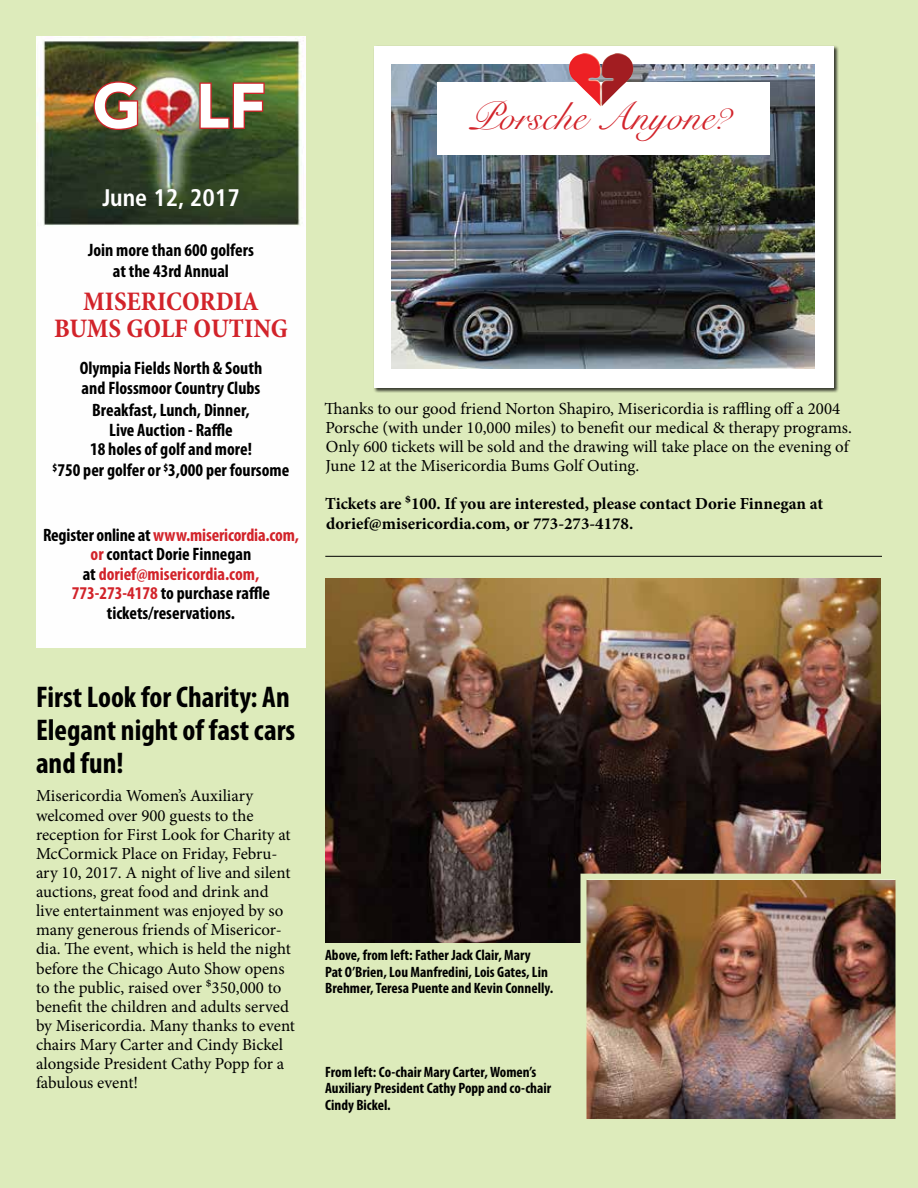
<style>
.page{position:relative;width:918px;height:1188px;background:#ddebbb}
.page>*{position:absolute;margin:0;border:0;box-sizing:border-box;transform-origin:0 0}
.t1{font:900 61.95px "Avenir";color:#fff}
.t2{font:39px "Snell Roundhand";color:#d2232a}
.t3{font:700 condensed 30px/33px "Myriad Pro";color:#000}
.t4{font:700 condensed 27px/27px "Minion Pro";color:#d2232a;text-align:center}
.t5{font:700 condensed 24px "Frutiger";color:#fff}
.t6{font:700 condensed 18px/19.5px "Myriad Pro";color:#000;text-align:center}
.t7{font:16.8px/19px "Minion Pro";color:#000}
.t8{font:700 16.8px/19px "Minion Pro";color:#000}
.t9{font:700 condensed 15px/16.5px "Myriad Pro";color:#000}
.s1{color:#d2232a}
</style>
<div class="page">
<img style="left:36px;top:36px;width:270px;height:612px">
<img style="left:92px;top:80px;width:48px;height:52px">
<svg style="left:198px;top:81px;width:68px;height:49px"></svg>
<img style="left:325px;top:578px;width:556px;height:365px">
<img style="left:587px;top:881px;width:308px;height:237px">
<div style="left:580px;top:874px;width:322px;height:251px;border:6px solid #ddebbb"></div>
<hr style="left:325px;top:556px;width:557px;height:1px;background:#000">
<div style="left:373px;top:45px;width:466px;height:348px;background:#000;opacity:.75"></div>
<div style="left:374px;top:46px;width:460px;height:342px;background:#fff"></div>
<img style="left:391px;top:64px;width:424px;height:304px">
<div style="left:437px;top:82px;width:333px;height:73px;background:#fff"></div>
<img style="left:568px;top:53px;width:67px;height:54px">
<h1 class="t1" style="left:93px;top:66px;width:175px">G LF</h1>
<h3 class="t5" style="left:102px;top:183px;width:139px">June 12, 2017</h3>
<p class="t6" style="left:88px;top:239px;width:167px;line-height:21px">Join more than 600 golfers at the 43rd Annual</p>
<h3 class="t4" style="left:54px;top:287px;width:236px">MISERICORDIA<br>BUMS GOLF OUTING</h3>
<p class="t6" style="left:80px;top:358px;width:184px;text-align:left">Olympia Fields North &amp; South and Flossmoor Country Clubs</p>
<p class="t6" style="left:53px;top:400px;width:238px;line-height:20px">Breakfast, Lunch, Dinner,<br>Live Auction - Raffle<br>18 holes of golf and more!<br>$750 per golfer or $3,000 per foursome</p>
<p class="t6" style="left:43px;top:525px;width:257px">Register online at <span class="s1">www.misericordia.com, or</span> contact Dorie Finnegan<br>at <span class="s1">dorief@misericordia.com,<br>773-273-4178</span> to purchase raffle tickets/reservations.</p>
<h2 class="t2" style="left:469px;top:92px;width:265px">Porsche Anyone?</h2>
<p class="t7" style="left:324px;top:399px;width:529px">Thanks to our good friend Norton Shapiro, Misericordia is raffling off a 2004<br>Porsche (with under 10,000 miles) to benefit our medical &amp; therapy programs.<br>Only 600 tickets will be sold and the drawing will take place on the evening of June 12 at the Misericordia Bums Golf Outing.</p>
<p class="t8" style="left:325px;top:494px;width:499px">Tickets are $100. If you are interested, please contact Dorie Finnegan at dorief@misericordia.com, or 773-273-4178.</p>
<h3 class="t3" style="left:36px;top:680px;width:261px">First Look for Charity: An<br>Elegant night of fast cars and fun!</h3>
<p class="t7" style="left:36px;top:787px;width:261px">Misericordia Women’s Auxiliary welcomed over 900 guests to the reception for First Look for Charity at McCormick Place on Friday, Febru&shy;ary 10, 2017. A night of live and silent auctions, great food and drink and live entertainment was enjoyed by so many generous friends of Misericor&shy;dia. The event, which is held the night before the Chicago Auto Show opens to the public, raised over $350,000 to benefit the children and adults served by Misericordia. Many thanks to event chairs Mary Carter and Cindy Bickel alongside President Cathy Popp for a fabulous event!</p>
<p class="t9" style="left:325px;top:947px;width:230px">Above, from left: Father Jack Clair, Mary<br>Pat O’Brien, Lou Manfredini, Lois Gates, Lin<br>Brehmer, Teresa Puente and Kevin Connelly.</p>
<p class="t9" style="left:325px;top:1063px;width:228px">From left: Co-chair Mary Carter, Women’s<br>Auxiliary President Cathy Popp and co-chair<br>Cindy Bickel.</p>
</div>
